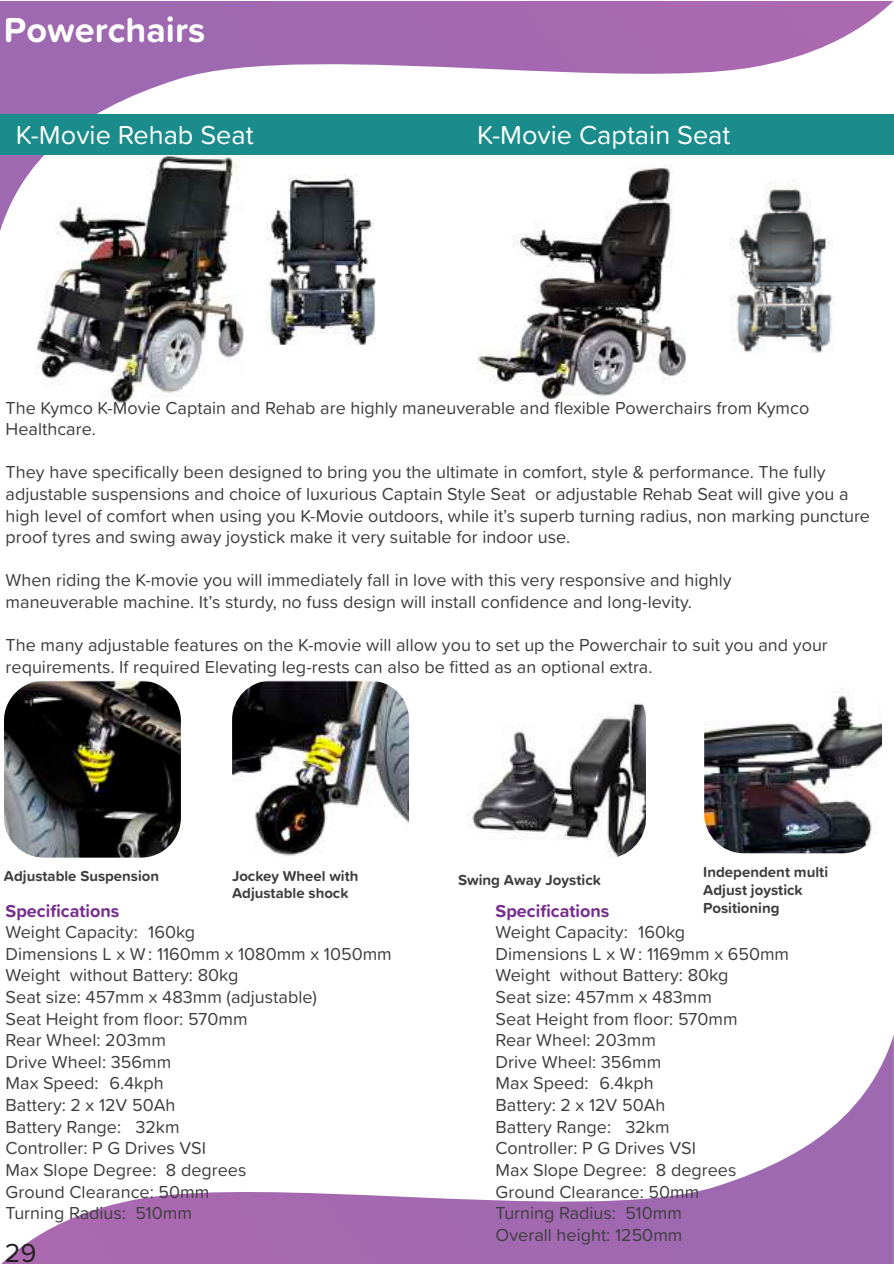
<style>
.page{position:relative;width:894px;height:1264px;background:#fff}
.page>*{position:absolute;margin:0;border:0;box-sizing:border-box;transform-origin:0 0}
.t1{font:700 36px "Proxima Soft";color:#fff}
.t2{font:27px "Proxima Soft";color:#fff}
.t3{font:27px "Proxima Soft";color:#231f20}
.t4{font:18px/21.6px "Proxima Soft";color:#3e3e3f}
.t5{font:700 18px "Proxima Soft";color:#772d8f}
.t6{font:700 15.15px "Proxima Soft";color:#3e3e3f}
.t7{font:700 15px/18px "Proxima Soft";color:#3e3e3f}
</style>
<div class="page">
<svg style="left:2px;top:1037px;width:891px;height:226px"></svg>
<svg style="left:0;top:1px;width:893px;height:230px"></svg>
<div style="left:0;top:115px;width:893px;height:40px;background:#1b8c8c"></div>
<img style="left:33px;top:156px;width:210px;height:247px">
<img style="left:478px;top:165px;width:208px;height:234px">
<img style="left:695px;top:157px;width:182px;height:196px">
<img style="left:704px;top:692px;width:177px;height:161px">
<img style="left:266px;top:174px;width:109px;height:170px">
<img style="left:469px;top:703px;width:176px;height:154px">
<img style="left:232px;top:680px;width:177px;height:176px">
<img style="left:4px;top:680px;width:177px;height:177px">
<h1 class="t1" style="left:4px;top:3px;width:203px">Powerchairs</h1>
<h2 class="t2" style="left:16px;top:115px;width:239px">K-Movie Rehab Seat</h2>
<h2 class="t2" style="left:477px;top:115px;width:255px">K-Movie Captain Seat</h2>
<p class="t4" style="left:6px;top:396px;width:805px">The Kymco K-Movie Captain and Rehab are highly maneuverable and flexible Powerchairs from Kymco<br>Healthcare.</p>
<p class="t4" style="left:6px;top:460px;width:865px">They have specifically been designed to bring you the ultimate in comfort, style &amp; performance. The fully adjustable suspensions and choice of luxurious Captain Style Seat or adjustable Rehab Seat will give you a high level of comfort when using you K-Movie outdoors, while it’s superb turning radius, non marking puncture proof tyres and swing away joystick make it very suitable for indoor use.</p>
<p class="t4" style="left:6px;top:568px;width:727px">When riding the K-movie you will immediately fall in love with this very responsive and highly maneuverable machine. It’s sturdy, no fuss design will install confidence and long-levity.</p>
<p class="t4" style="left:6px;top:633px;width:823px">The many adjustable features on the K-movie will allow you to set up the Powerchair to suit you and your requirements. If required Elevating leg-rests can also be fitted as an optional extra.</p>
<p class="t7" style="left:703px;top:861px;width:126px">Independent multi<br>Adjust joystick<br>Positioning</p>
<p class="t7" style="left:4px;top:865px;width:157px">Adjustable Suspension</p>
<p class="t6" style="left:458px;top:868px;width:144px">Swing Away Joystick</p>
<p class="t7" style="left:232px;top:865px;width:128px">Jockey Wheel with<br>Adjustable shock</p>
<p class="t5" style="left:6px;top:896px;width:115px">Specifications</p>
<p class="t4" style="left:6px;top:920px;width:387px">Weight Capacity: 160kg<br>Dimensions L x W : 1160mm x 1080mm x 1050mm<br>Weight without Battery: 80kg<br>Seat size: 457mm x 483mm (adjustable)<br>Seat Height from floor: 570mm<br>Rear Wheel: 203mm<br>Drive Wheel: 356mm<br>Max Speed: 6.4kph<br>Battery: 2 x 12V 50Ah<br>Battery Range: 32km<br>Controller: P G Drives VSI<br>Max Slope Degree: 8 degrees<br>Ground Clearance: 50mm<br>Turning Radius: 510mm</p>
<p class="t5" style="left:495px;top:896px;width:115px">Specifications</p>
<p class="t4" style="left:495px;top:920px;width:295px">Weight Capacity: 160kg<br>Dimensions L x W : 1169mm x 650mm<br>Weight without Battery: 80kg<br>Seat size: 457mm x 483mm<br>Seat Height from floor: 570mm<br>Rear Wheel: 203mm<br>Drive Wheel: 356mm<br>Max Speed: 6.4kph<br>Battery: 2 x 12V 50Ah<br>Battery Range: 32km<br>Controller: P G Drives VSI<br>Max Slope Degree: 8 degrees<br>Ground Clearance: 50mm<br>Turning Radius: 510mm<br>Overall height: 1250mm</p>
<h2 class="t3" style="left:5px;top:1232px;width:33px">29</h2>
</div>
